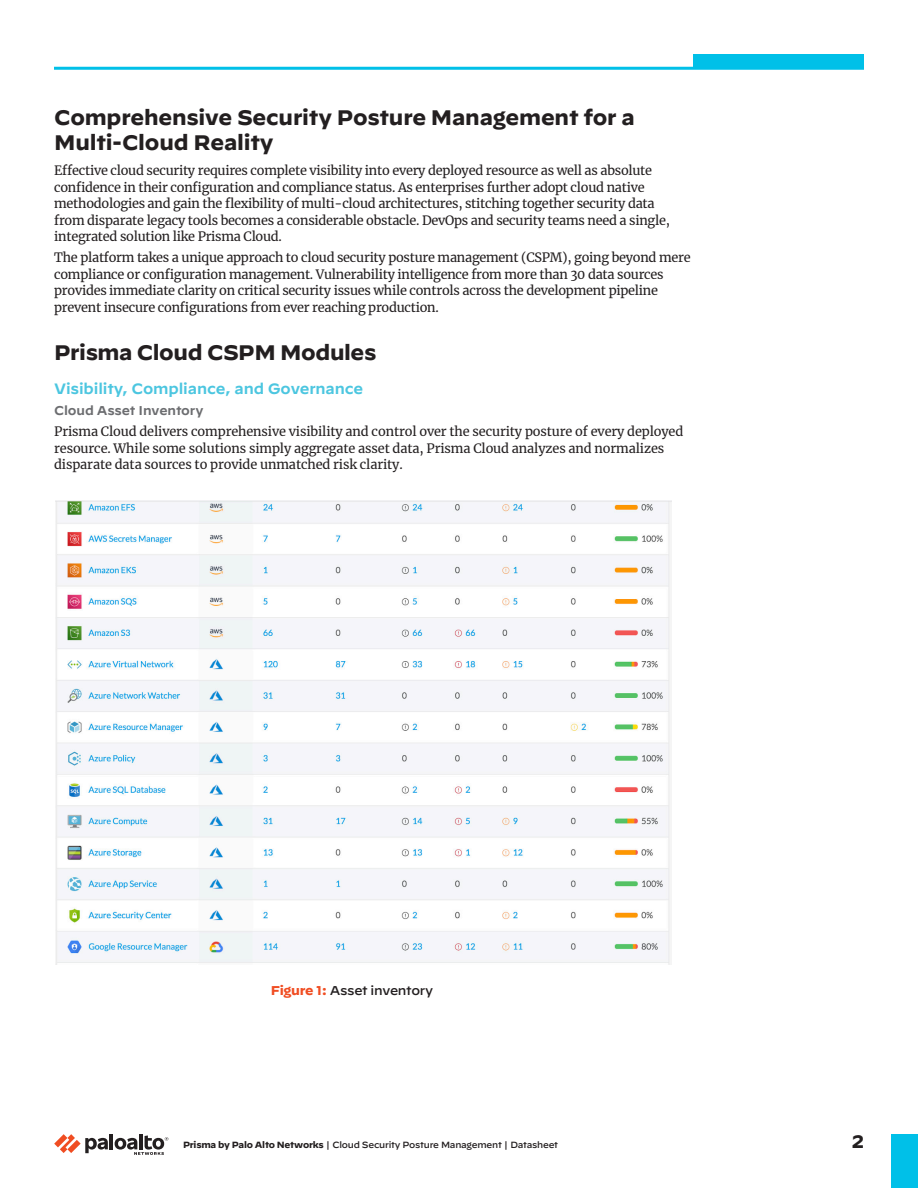
<style>
.page{position:relative;width:918px;height:1188px;background:#fff}
.page>*{position:absolute;margin:0;border:0;box-sizing:border-box;transform-origin:0 0}
.t1{font:700 21px/25.2px "Decimal";letter-spacing:-.01em;color:#231f20}
.t2{font:700 18px "Decimal";color:#231f20}
.t3{font:600 15px "Decimal";letter-spacing:-.01em;color:#4cc6e0}
.body-text{font:12.75px/16.5px "Merriweather";letter-spacing:-.02em;color:#231f20}
.figure-title{font:500 12.75px "Decimal";letter-spacing:-.025em;color:#231f20}
.t4{font:600 12.75px "Decimal";letter-spacing:-.01em;color:#6c6d70}
.folio-text{font:500 9px "Decimal";letter-spacing:-.025em;color:#231f20}
.s1{font-weight:700;color:#f04d22}
.s2{font-weight:700}
</style>
<div class="page">
<hr style="left:110px;top:1134px;width:3px;height:15px;background:#231f20">
<svg style="left:54px;top:1134px;width:54px;height:19px"></svg>
<hr style="left:139px;top:1134px;width:4px;height:15px;background:#231f20">
<svg style="left:115px;top:1135px;width:53px;height:20px"></svg>
<div style="left:891px;top:1134px;width:27px;height:54px;background:#00c0e8"></div>
<div style="left:693px;top:54px;width:171px;height:14px;background:#00c0e8"></div>
<hr style="left:54px;top:67px;width:810px;height:3px;background:#00c0e8">
<img style="left:56px;top:500px;width:615px;height:465px">
<p class="t1" style="left:54px;top:105px;width:582px">Comprehensive Security Posture Management for a<br>Multi-Cloud Reality</p>
<p class="body-text" style="left:54px;top:162px;width:617px">Effective cloud security requires complete visibility into every deployed resource as well as absolute confidence in their configuration and compliance status. As enterprises further adopt cloud native methodologies and gain the flexibility of multi-cloud architectures, stitching together security data from disparate legacy tools becomes a considerable obstacle. DevOps and security teams need a single, integrated solution like Prisma Cloud.</p>
<p class="body-text" style="left:54px;top:249px;width:638px">The platform takes a unique approach to cloud security posture management (CSPM), going beyond mere compliance or configuration management. Vulnerability intelligence from more than 30 data sources provides immediate clarity on critical security issues while controls across the development pipeline prevent insecure configurations from ever reaching production.</p>
<p class="t1" style="left:54px;top:340px;width:324px">Prisma Cloud CSPM Modules</p>
<p class="t3" style="left:54px;top:375px;width:310px">Visibility, Compliance, and Governance</p>
<p class="t4" style="left:54px;top:399px;width:151px">Cloud Asset Inventory</p>
<p class="body-text" style="left:54px;top:423px;width:631px">Prisma Cloud delivers comprehensive visibility and control over the security posture of every deployed resource. While some solutions simply aggregate asset data, Prisma Cloud analyzes and normalizes disparate data sources to provide unmatched risk clarity.</p>
<p class="figure-title" style="left:271px;top:978px;width:164px"><span class="s1">Figure 1:</span> Asset inventory</p>
<p class="folio-text" style="left:183px;top:1137px;width:377px"><span class="s2">Prisma by Palo Alto Networks</span> | Cloud Security Posture Management | Datasheet</p>
<p class="t2" style="left:852px;top:1132px;width:14px">2</p>
</div>
